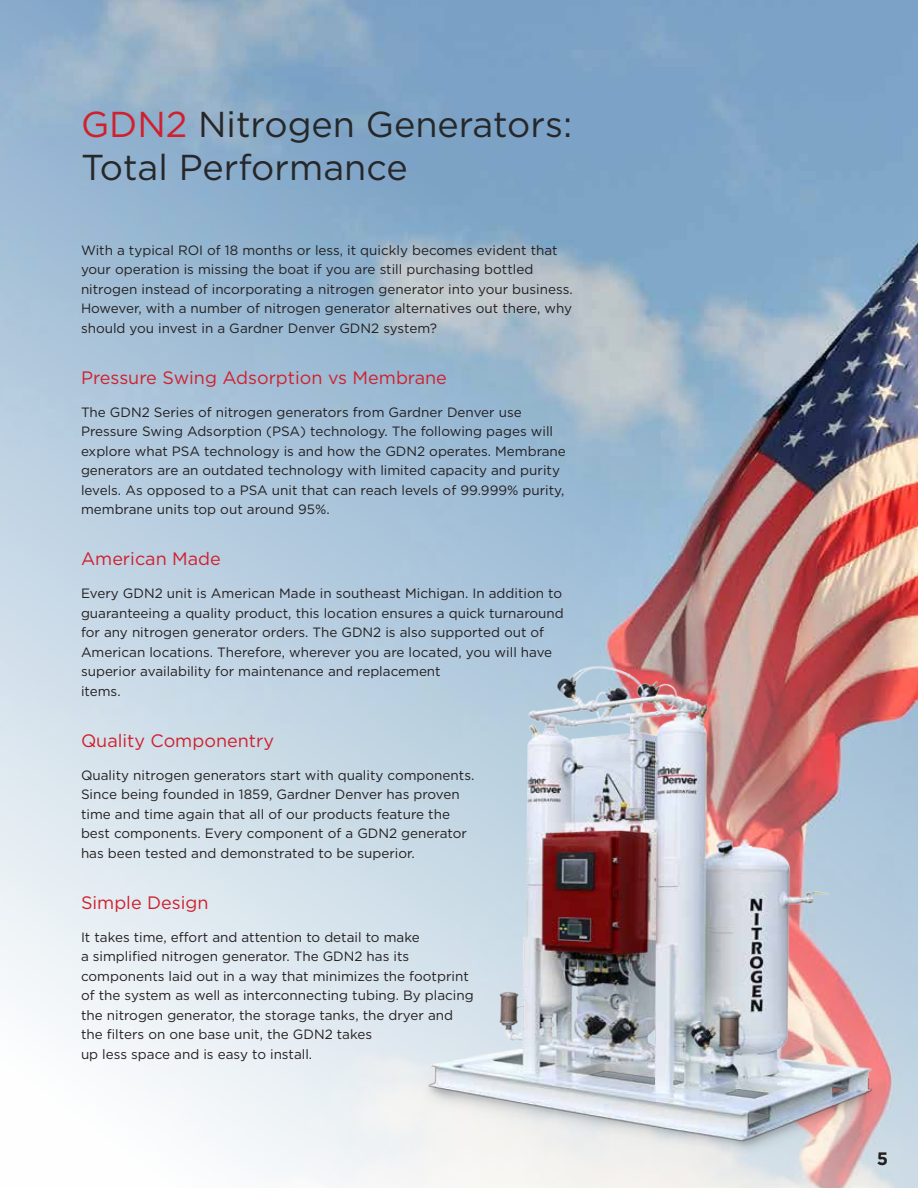
<style>
.page{position:relative;width:918px;height:1188px;background:#fff}
.page>*{position:absolute;margin:0;border:0;box-sizing:border-box;transform-origin:0 0}
.t1{font:36px/43.5px "Gotham";color:#262729}
.t2{font:18px "Gotham";color:#d0202e}
.t3{font:700 18px "Gotham";color:#231f20}
.t4{font:13.5px/19.5px "Gotham";color:#231f20}
.s1{color:#d0202e}
</style>
<div class="page">
<img style="left:0;top:0;width:918px;height:1188px">
<svg style="left:0;top:567px;width:1px;height:425px"></svg>
<hr style="left:0;top:781px;width:1px;height:119px;background:#e7eef3">
<img style="left:405px;top:658px;width:489px;height:510px">
<h1 class="t1" style="left:81px;top:102px;width:493px"><span class="s1">GDN2</span> Nitrogen Generators:<br>Total Performance</h1>
<p class="t4" style="left:81px;top:240px;width:493px">With a typical ROI of 18 months or less, it quickly becomes evident that your operation is missing the boat if you are still purchasing bottled nitrogen instead of incorporating a nitrogen generator into your business.<br>However, with a number of nitrogen generator alternatives out there, why should you invest in a Gardner Denver GDN2 system?</p>
<h2 class="t2" style="left:81px;top:366px;width:367px">Pressure Swing Adsorption vs Membrane</h2>
<p class="t4" style="left:81px;top:402px;width:486px">The GDN2 Series of nitrogen generators from Gardner Denver use Pressure Swing Adsorption (PSA) technology. The following pages will explore what PSA technology is and how the GDN2 operates. Membrane generators are an outdated technology with limited capacity and purity levels. As opposed to a PSA unit that can reach levels of 99.999% purity, membrane units top out around 95%.</p>
<h2 class="t2" style="left:81px;top:547px;width:141px">American Made</h2>
<p class="t4" style="left:81px;top:584px;width:484px">Every GDN2 unit is American Made in southeast Michigan. In addition to guaranteeing a quality product, this location ensures a quick turnaround for any nitrogen generator orders. The GDN2 is also supported out of American locations. Therefore, wherever you are located, you will have superior availability for maintenance and replacement<br>items.</p>
<h2 class="t2" style="left:81px;top:729px;width:195px">Quality Componentry</h2>
<p class="t4" style="left:81px;top:765px;width:395px">Quality nitrogen generators start with quality components.<br>Since being founded in 1859, Gardner Denver has proven time and time again that all of our products feature the best components. Every component of a GDN2 generator has been tested and demonstrated to be superior.</p>
<h2 class="t2" style="left:81px;top:891px;width:129px">Simple Design</h2>
<p class="t4" style="left:81px;top:927px;width:394px">It takes time, effort and attention to detail to make<br>a simplified nitrogen generator. The GDN2 has its components laid out in a way that minimizes the footprint of the system as well as interconnecting tubing. By placing the nitrogen generator, the storage tanks, the dryer and the filters on one base unit, the GDN2 takes<br>up less space and is easy to install.</p>
<h2 class="t3" style="left:877px;top:1147px;width:13px">5</h2>
</div>
